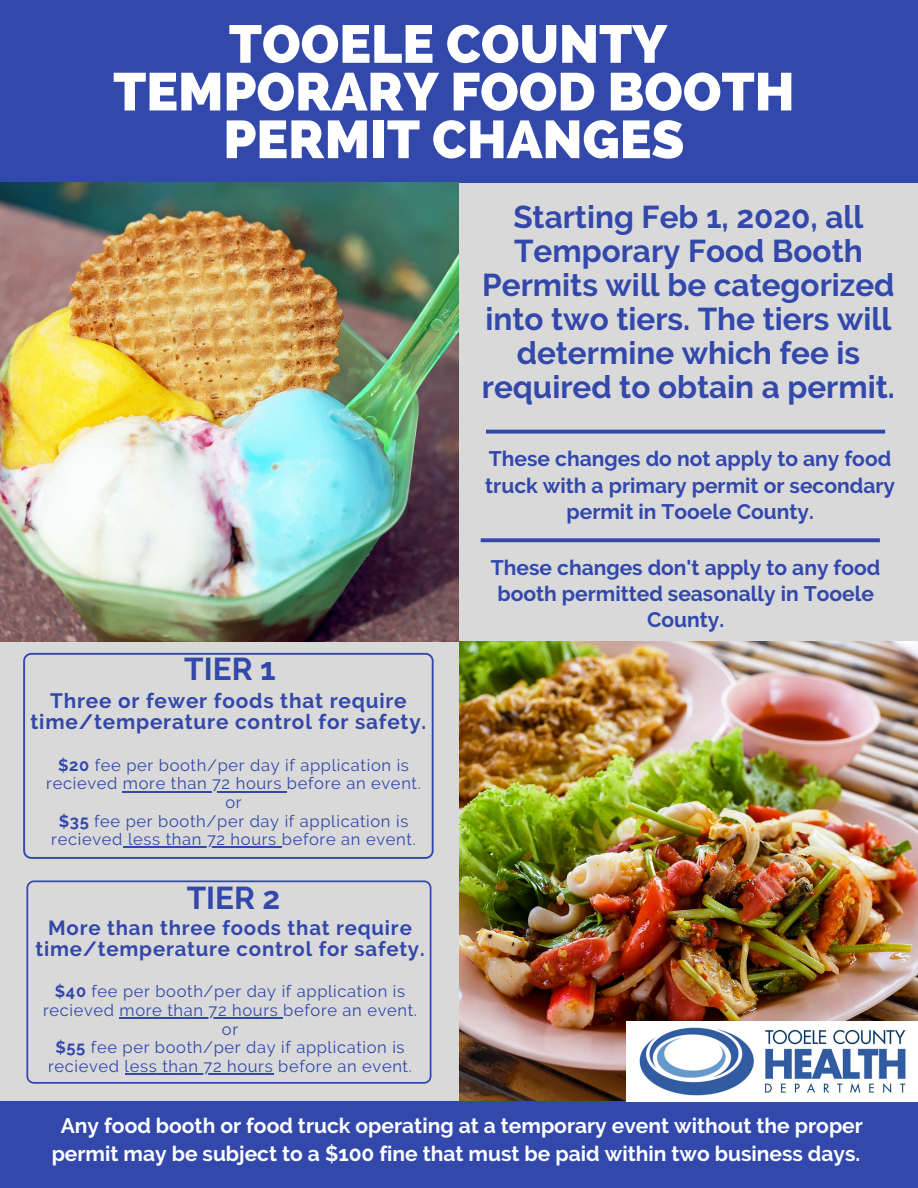
<style>
.page{position:relative;width:918px;height:1188px;background:#3248ab}
.page>*{position:absolute;margin:0;border:0;box-sizing:border-box;transform-origin:0 0}
.t1{font:800 53.25px/47.7px "Raleway";color:#fff;text-align:center}
.t2{font:700 31.5px/34.2px "Raleway";color:#3248ab;text-align:center}
.t3{font:700 21px/26.2px "Raleway";color:#3248ab;text-align:center}
.t4{font:700 21px/28.5px "Raleway";color:#fff;text-align:center}
.t5{font:700 20.7px/21px "Raleway";letter-spacing:.04em;color:#3248ab;text-align:center}
.t6{font:700 20.4px/20.5px "Raleway";letter-spacing:.04em;color:#3248ab;text-align:center}
.t7{font:16.5px/18.6px "Raleway";letter-spacing:.04em;color:#3248ab;text-align:center}
.s1{font-weight:700}
</style>
<div class="page">
<img style="left:0;top:183px;width:459px;height:459px">
<div style="left:459px;top:183px;width:459px;height:459px;background:#d9d9d9"></div>
<div style="left:0;top:642px;width:459px;height:459px;background:#d9d9d9"></div>
<img style="left:459px;top:642px;width:459px;height:459px">
<svg style="left:23px;top:653px;width:411px;height:206px"></svg>
<svg style="left:26px;top:880px;width:405px;height:204px"></svg>
<hr style="left:123px;top:791px;width:164px;height:1px;background:#3248ab">
<hr style="left:123px;top:847px;width:159px;height:1px;background:#3248ab">
<img style="left:627px;top:1021px;width:291px;height:80px">
<svg style="left:481px;top:538px;width:399px;height:4px"></svg>
<svg style="left:486px;top:430px;width:399px;height:4px"></svg>
<hr style="left:120px;top:1017px;width:163px;height:2px;background:#3248ab">
<hr style="left:125px;top:1074px;width:148px;height:1px;background:#3248ab">
<h1 class="t1" style="left:113px;top:20px;width:683px">TOOELE COUNTY<br>TEMPORARY FOOD BOOTH<br>PERMIT CHANGES</h1>
<h2 class="t2" style="left:482px;top:199px;width:414px">Starting Feb 1, 2020, all<br>Temporary Food Booth<br>Permits will be categorized into two tiers. The tiers will determine which fee is required to obtain a permit.</h2>
<h2 class="t2" style="left:184px;top:652px;width:93px">TIER 1</h2>
<p class="t5" style="left:30px;top:690px;width:397px">Three or fewer foods that require time/temperature control for safety.</p>
<p class="t7" style="left:46px;top:756px;width:376px"><span class="s1">$20</span> fee per booth/per day if application is recieved more than 72 hours before an event. or<br><span class="s1">$35</span> fee per booth/per day if application is recieved less than 72 hours before an event.</p>
<h2 class="t2" style="left:187px;top:881px;width:95px">TIER 2</h2>
<p class="t6" style="left:35px;top:918px;width:391px">More than three foods that require time/temperature control for safety.</p>
<p class="t7" style="left:43px;top:982px;width:376px"><span class="s1">$40</span> fee per booth/per day if application is recieved more than 72 hours before an event. or<br><span class="s1">$55</span> fee per booth/per day if application is recieved less than 72 hours before an event.</p>
<p class="t3" style="left:485px;top:446px;width:411px">These changes do not apply to any food truck with a primary permit or secondary permit in Tooele County.</p>
<p class="t3" style="left:491px;top:554px;width:391px">These changes don't apply to any food booth permitted seasonally in Tooele<br>County.</p>
<p class="t4" style="left:52px;top:1111px;width:813px">Any food booth or food truck operating at a temporary event without the proper permit may be subject to a $100 fine that must be paid within two business days.</p>
</div>
